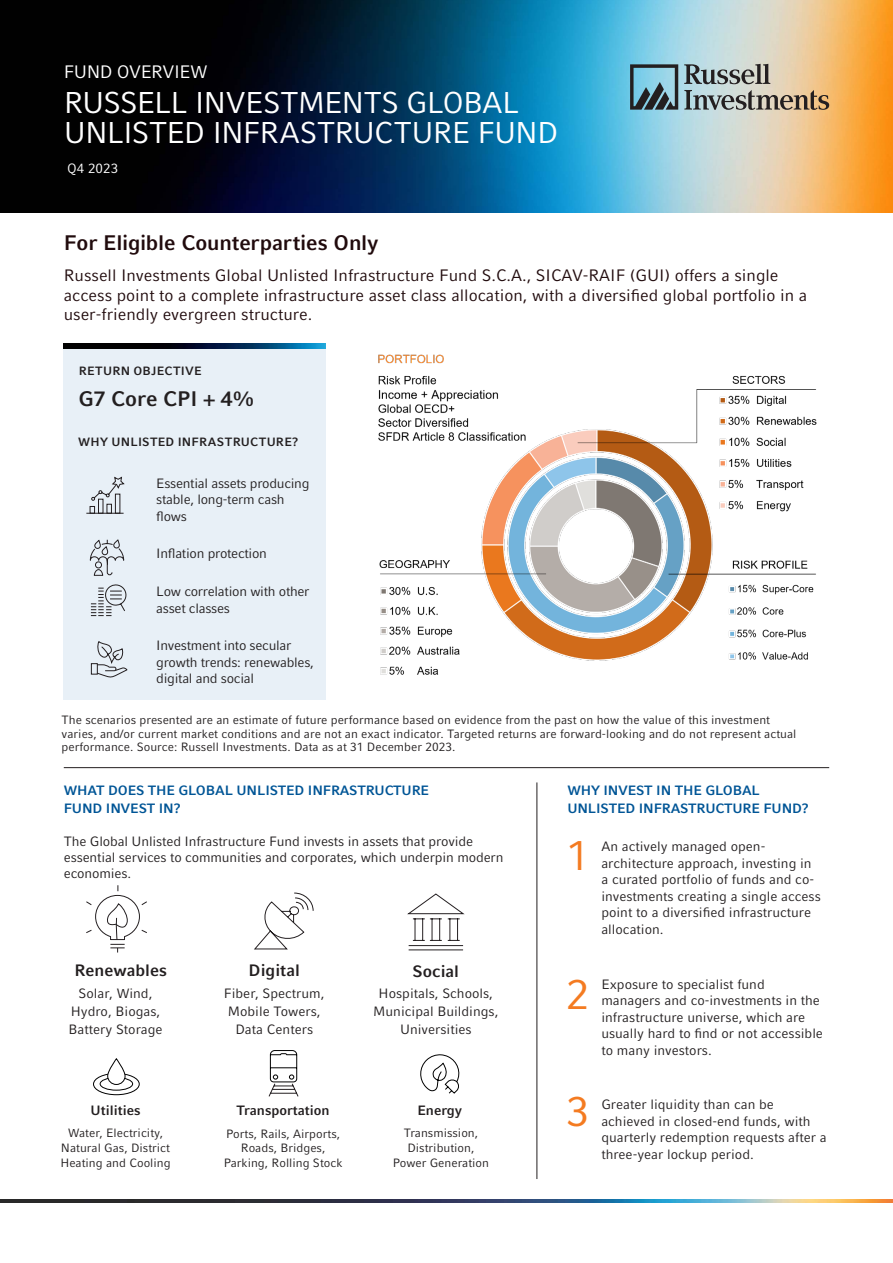
<style>
.page{position:relative;width:893px;height:1263px;background:#fff}
.page>*{position:absolute;margin:0;border:0;box-sizing:border-box;transform-origin:0 0}
.t1{font:42px "Compatil Fact LT Pro";color:#f47b21}
.t2{font:30px/30px "Compatil Fact LT Pro";letter-spacing:-.03em;color:#fff}
.t3{font:700 21px "Compatil Fact LT Pro";letter-spacing:-.01em;color:#210b0d}
.t4{font:700 21px "Compatil Fact LT Pro";letter-spacing:-.005em;color:#231f20}
.t5{font:18px "Compatil Fact LT Pro";letter-spacing:-.025em;color:#fff}
.t6{font:16.5px/19.5px "Compatil Fact LT Pro";color:#210b0d}
.t7{font:700 16.5px "Compatil Fact LT Pro";color:#231f20}
.t8{font:13.5px/16.5px "Compatil Fact LT Pro";color:#231f20}
.t9{font:13.5px/16.5px "Compatil Fact LT Pro";letter-spacing:-.02em;color:#231f20}
.t10{font:700 13.5px/18px "Compatil Fact LT Pro";letter-spacing:-.01em;color:#005596}
.t11{font:700 13.5px "Compatil Fact LT Pro";color:#231f20}
.t12{font:13.5px "Compatil Fact LT Pro";color:#fff}
.t13{font:12px/15px "Compatil Fact LT Pro";color:#231f20;text-align:center}
.t14{font:700 12px "Compatil Fact LT Pro";letter-spacing:.02em;color:#231f20}
</style>
<div class="page">
<img style="left:0;top:0;width:893px;height:212px">
<svg style="left:684px;top:64px;width:86px;height:20px;background:#8b9594"></svg>
<svg style="left:684px;top:90px;width:145px;height:20px;background:#9a9689"></svg>
<svg style="left:630px;top:64px;width:48px;height:46px;background:#5e8390"></svg>
<img style="left:0;top:1199px;width:893px;height:3px">
<div style="left:64px;top:344px;width:262px;height:355px;background:#e8f0f7"></div>
<svg style="left:90px;top:584px;width:37px;height:32px"></svg>
<img style="left:64px;top:344px;width:261px;height:5px">
<hr style="left:64px;top:767px;width:765px;height:1px;background:#231f20">
<hr style="left:536px;top:782px;width:1px;height:397px;background:#231f20">
<svg style="left:408px;top:893px;width:56px;height:57px"></svg>
<svg style="left:268px;top:1050px;width:31px;height:47px"></svg>
<svg style="left:420px;top:1054px;width:40px;height:40px"></svg>
<svg style="left:93px;top:1073px;width:47px;height:22px"></svg>
<svg style="left:108px;top:1059px;width:17px;height:25px"></svg>
<div style="left:107px;top:1058px;width:18px;height:27px;border:1px solid #000;border-radius:9px"></div>
<hr style="left:86px;top:513px;width:38px;height:1px;background:#241f21">
<svg style="left:90px;top:477px;width:35px;height:37px"></svg>
<svg style="left:254px;top:892px;width:60px;height:57px"></svg>
<svg style="left:86px;top:886px;width:61px;height:66px"></svg>
<svg style="left:90px;top:539px;width:34px;height:37px"></svg>
<div style="left:91px;top:663px;width:7px;height:11px;border:1px solid #241f21"></div>
<svg style="left:97px;top:641px;width:31px;height:37px"></svg>
<img style="left:378px;top:354px;width:439px;height:321px">
<h3 class="t5" style="left:64px;top:61px;width:145px">FUND OVERVIEW</h3>
<h2 class="t2" style="left:64px;top:88px;width:496px">RUSSELL INVESTMENTS GLOBAL<br>UNLISTED INFRASTRUCTURE FUND</h2>
<p class="t12" style="left:67px;top:161px;width:52px">Q4 2023</p>
<h3 class="t3" style="left:64px;top:230px;width:316px">For Eligible Counterparties Only</h3>
<p class="t6" style="left:64px;top:266px;width:745px">Russell Investments Global Unlisted Infrastructure Fund S.C.A., SICAV-RAIF (GUI) offers a single access point to a complete infrastructure asset class allocation, with a diversified global portfolio in a user-friendly evergreen structure.</p>
<p class="t14" style="left:79px;top:364px;width:125px">RETURN OBJECTIVE</p>
<h3 class="t4" style="left:78px;top:387px;width:178px">G7 Core CPI + 4%</h3>
<p class="t14" style="left:78px;top:434px;width:222px">WHY UNLISTED INFRASTRUCTURE?</p>
<p class="t9" style="left:156px;top:475px;width:155px">Essential assets producing stable, long-term cash flows</p>
<p class="t9" style="left:156px;top:545px;width:112px">Inflation protection</p>
<p class="t9" style="left:156px;top:583px;width:155px">Low correlation with other asset classes</p>
<p class="t9" style="left:156px;top:637px;width:159px">Investment into secular growth trends: renewables, digital and social</p>
<p class="t13" style="left:62px;top:713px;width:736px;line-height:13.5px;text-align:left">The scenarios presented are an estimate of future performance based on evidence from the past on how the value of this investment varies, and/or current market conditions and are not an exact indicator. Targeted returns are forward-looking and do not represent actual performance. Source: Russell Investments. Data as at 31 December 2023.</p>
<p class="t10" style="left:64px;top:781px;width:367px">WHAT DOES THE GLOBAL UNLISTED INFRASTRUCTURE<br>FUND INVEST IN?</p>
<p class="t8" style="left:64px;top:833px;width:441px">The Global Unlisted Infrastructure Fund invests in assets that provide essential services to communities and corporates, which underpin modern economies.</p>
<p class="t7" style="left:75px;top:960px;width:94px">Renewables</p>
<p class="t7" style="left:249px;top:960px;width:53px">Digital</p>
<p class="t7" style="left:413px;top:961px;width:48px">Social</p>
<p class="t8" style="left:68px;top:984px;width:96px;line-height:18px;text-align:center">Solar, Wind,<br>Hydro, Biogas,<br>Battery Storage</p>
<p class="t8" style="left:224px;top:984px;width:102px;line-height:18px;text-align:center">Fiber, Spectrum,<br>Mobile Towers,<br>Data Centers</p>
<p class="t8" style="left:373px;top:984px;width:127px;line-height:18px;text-align:center">Hospitals, Schools,<br>Municipal Buildings,<br>Universities</p>
<p class="t11" style="left:91px;top:1102px;width:51px">Utilities</p>
<p class="t11" style="left:236px;top:1102px;width:95px">Transportation</p>
<p class="t11" style="left:417px;top:1102px;width:46px">Energy</p>
<p class="t13" style="left:60px;top:1125px;width:112px">Water, Electricity,<br>Natural Gas, District<br>Heating and Cooling</p>
<p class="t13" style="left:224px;top:1126px;width:120px;line-height:14.4px">Ports, Rails, Airports,<br>Roads, Bridges,<br>Parking, Rolling Stock</p>
<p class="t13" style="left:393px;top:1125px;width:98px">Transmission,<br>Distribution,<br>Power Generation</p>
<p class="t10" style="left:567px;top:781px;width:243px">WHY INVEST IN THE GLOBAL<br>UNLISTED INFRASTRUCTURE FUND?</p>
<p class="t8" style="left:601px;top:838px;width:221px">An actively managed open&shy;architecture approach, investing in a curated portfolio of funds and co&shy;investments creating a single access point to a diversified infrastructure allocation.</p>
<h1 class="t1" style="left:566px;top:831px;width:25px">1</h1>
<h1 class="t1" style="left:566px;top:970px;width:25px">2</h1>
<p class="t8" style="left:601px;top:976px;width:223px">Exposure to specialist fund managers and co-investments in the infrastructure universe, which are usually hard to find or not accessible to many investors.</p>
<h1 class="t1" style="left:566px;top:1087px;width:25px">3</h1>
<p class="t8" style="left:601px;top:1096px;width:227px">Greater liquidity than can be achieved in closed-end funds, with quarterly redemption requests after a three-year lockup period.</p>
</div>
